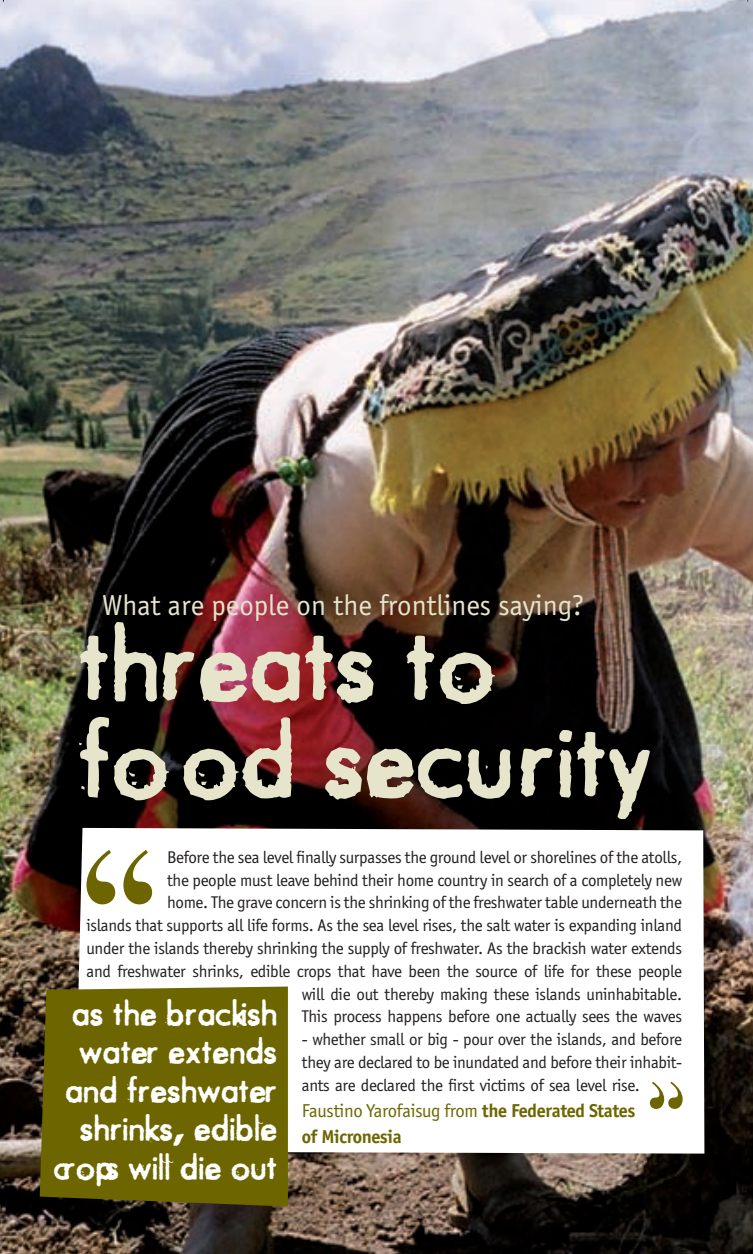
<style>
.page{position:relative;width:753px;height:1254px;background:#fff}
.page>*{position:absolute;margin:0;border:0;box-sizing:border-box;transform-origin:0 0}
.t1{font:105.88px/96.2px "City Contrasts";color:#e6e4cb}
.t2{font:35px/38.5px "City Contrasts";color:#fff;text-align:right}
.t3{font:29.75px "Officina Sans";color:#e6e4cb}
.t4{font:700 19.25px/26.2px "Officina Sans";letter-spacing:-.02em;color:#6d6600}
.t5{font:17.5px/22.8px "Officina Sans";letter-spacing:-.02em;color:#231f20;text-align:right}
.s1{font-weight:400}
</style>
<div class="page">
<img style="left:0;top:0;width:753px;height:1254px">
<svg style="left:74px;top:828px;width:630px;height:325px"></svg>
<svg style="left:86px;top:850px;width:66px;height:54px"></svg>
<svg style="left:649px;top:1081px;width:33px;height:28px"></svg>
<div style="left:40px;top:986px;width:248px;height:220px;background:#6d6600"></div>
<svg style="left:0;top:1251px;width:4px;height:3px"></svg>
<svg style="left:746px;top:1251px;width:7px;height:3px"></svg>
<h3 class="t3" style="left:103px;top:589px;width:483px">What are people on the frontlines saying?</h3>
<h1 class="t1" style="left:78px;top:624px;width:575px">threats to food security</h1>
<p class="t5" style="left:86px;top:846px;width:597px">Before the sea level finally surpasses the ground level or shorelines of the atolls,<br>the people must leave behind their home country in search of a completely new<br>home. The grave concern is the shrinking of the freshwater table underneath the<br>islands that supports all life forms. As the sea level rises, the salt water is expanding inland under the islands thereby shrinking the supply of freshwater. As the brackish water extends and freshwater shrinks, edible crops that have been the source of life for these people will die out thereby making these islands uninhabitable.<br>This process happens before one actually sees the waves</p>
<p class="t5" style="left:302px;top:1028px;width:382px;text-align:justify">- whether small or big - pour over the islands, and before they are declared to be inundated and before their inhabit&shy;ants are declared the first victims of sea level rise.</p>
<p class="t4" style="left:302px;top:1097px;width:335px"><span class="s1">Faustino Yarofaisug from</span> the Federated States of Micronesia</p>
<h2 class="t2" style="left:54px;top:996px;width:225px">as the brackish water extends and freshwater shrinks, edible crops will die out</h2>
</div>
